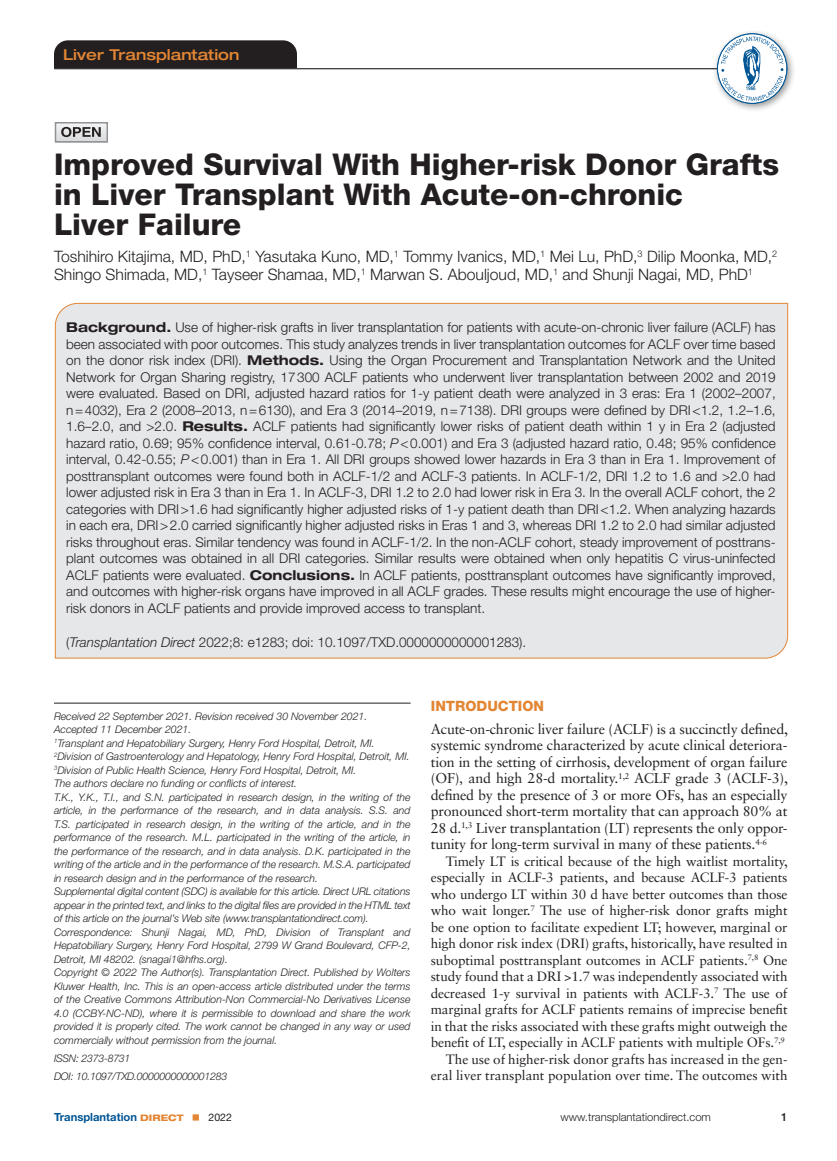
<style>
.page{position:relative;width:837px;height:1161px;background:#fff}
.page>*{position:absolute;margin:0;border:0;box-sizing:border-box;transform-origin:0 0}
.t1{font:800 30px/30px "Helvetica Neue LT Std";color:#231f20}
.t2{font:300 15.75px/18px "Helvetica Neue LT Std";color:#231f20}
.t3{font:500 expanded 15px "Helvetica Neue LT Std";color:#e38634}
.t4{font:14.25px/16.5px "Sabon LT Std";letter-spacing:-.015em;color:#231f20;text-align:justify}
.t5{font:800 14.25px "Helvetica Neue LT Std";color:#e38634}
.t6{font:300 13.5px/16.5px "Helvetica Neue LT Std";color:#231f20;text-align:justify}
.t7{font:13.5px/16.5px "Sabon LT Std";letter-spacing:-.01em;color:#231f20;text-align:right}
.t8{font:300 11.25px "Helvetica Neue LT Std";color:#231f20}
.t9{font:700 11.25px "Helvetica Neue LT Std";color:#005595}
.t10{font:500 11.25px "Helvetica Neue LT Std";color:#231f20}
.t11{font:italic 300 10.5px/13.5px "Helvetica Neue LT Std";color:#231f20}
.t12{font:italic 300 10.5px/18px "Helvetica Neue LT Std";letter-spacing:-.02em;color:#231f20}
.t13{font:10.5px "Helvetica Neue LT Std";color:#231f20}
.s1{font-weight:700;font-stretch:expanded}
.s2{font-style:italic}
.s3{font-weight:800;font-stretch:expanded;font-size:9px;color:#e38634}
</style>
<div class="page">
<div style="left:193px;top:1114px;width:6px;height:7px;background:#e38634"></div>
<hr style="left:54px;top:68px;width:734px;height:1px;background:#231f20">
<img style="left:58px;top:125px;width:47px;height:15px">
<div style="left:55px;top:122px;width:53px;height:21px;border:2px solid #909295"></div>
<svg style="left:61px;top:127px;width:40px;height:10px"></svg>
<div style="left:54px;top:40px;width:243px;height:28px;background:#231f20"></div>
<div style="left:55px;top:303px;width:733px;height:356px;background:#e6e7e9"></div>
<hr style="left:54px;top:703px;width:357px;height:1px;background:#231f20">
<div style="left:713px;top:29px;width:83px;height:84px;background:#231f20;opacity:.45"></div>
<svg style="left:717px;top:34px;width:70px;height:69px"></svg>
<svg style="left:721px;top:37px;width:62px;height:64px"></svg>
<div style="left:717px;top:33px;width:70px;height:71px;border:1px solid #005595;border-radius:50%"></div>
<p class="t3" style="left:63px;top:45px;width:178px">Liver Transplantation</p>
<h1 class="t1" style="left:54px;top:150px;width:727px">Improved Survival With Higher-risk Donor Grafts in Liver Transplant With Acute-on-chronic<br>Liver Failure</h1>
<p class="t2" style="left:54px;top:247px;width:725px">Toshihiro Kitajima, MD, PhD,<sup>1</sup> Yasutaka Kuno, MD,<sup>1</sup> Tommy Ivanics, MD,<sup>1</sup> Mei Lu, PhD,<sup>3</sup> Dilip Moonka, MD,<sup>2<br></sup>Shingo Shimada, MD,<sup>1</sup> Tayseer Shamaa, MD,<sup>1</sup> Marwan S. Abouljoud, MD,<sup>1</sup> and Shunji Nagai, MD, PhD<sup>1</sup></p>
<p class="t6" style="left:66px;top:319px;width:711px"><span class="s1">Background.</span> Use of higher-risk grafts in liver transplantation for patients with acute-on-chronic liver failure (ACLF) has been associated with poor outcomes. This study analyzes trends in liver transplantation outcomes for ACLF over time based on the donor risk index (DRI). <span class="s1">Methods.</span> Using the Organ Procurement and Transplantation Network and the United Network for Organ Sharing registry, 17300 ACLF patients who underwent liver transplantation between 2002 and 2019 were evaluated. Based on DRI, adjusted hazard ratios for 1-y patient death were analyzed in 3 eras: Era 1 (2002–2007, n=4032), Era 2 (2008–2013, n=6130), and Era 3 (2014–2019, n=7138). DRI groups were defined by DRI&lt;1.2, 1.2–1.6, 1.6–2.0, and &gt;2.0. <span class="s1">Results.</span> ACLF patients had significantly lower risks of patient death within 1 y in Era 2 (adjusted hazard ratio, 0.69; 95% confidence interval, 0.61-0.78; <span class="s2">P</span>&lt;0.001) and Era 3 (adjusted hazard ratio, 0.48; 95% confidence interval, 0.42-0.55; <span class="s2">P</span>&lt;0.001) than in Era 1. All DRI groups showed lower hazards in Era 3 than in Era 1. Improvement of posttransplant outcomes were found both in ACLF-1/2 and ACLF-3 patients. In ACLF-1/2, DRI 1.2 to 1.6 and &gt;2.0 had lower adjusted risk in Era 3 than in Era 1. In ACLF-3, DRI 1.2 to 2.0 had lower risk in Era 3. In the overall ACLF cohort, the 2 categories with DRI&gt;1.6 had significantly higher adjusted risks of 1-y patient death than DRI&lt;1.2. When analyzing hazards in each era, DRI&gt;2.0 carried significantly higher adjusted risks in Eras 1 and 3‚ whereas DRI 1.2 to 2.0 had similar adjusted risks throughout eras. Similar tendency was found in ACLF-1/2. In the non-ACLF cohort, steady improvement of posttrans&shy;plant outcomes was obtained in all DRI categories. Similar results were obtained when only hepatitis C virus-uninfected ACLF patients were evaluated. <span class="s1">Conclusions.</span> In ACLF patients, posttransplant outcomes have significantly improved, and outcomes with higher-risk organs have improved in all ACLF grades. These results might encourage the use of higher&shy;risk donors in ACLF patients and provide improved access to transplant.</p>
<p class="t6" style="left:66px;top:634px;width:462px">(<span class="s2">Transplantation Direct</span> 2022;8: e1283; doi: 10.1097/TXD.0000000000001283).</p>
<p class="t11" style="left:54px;top:709px;width:358px">Received 22 September 2021. Revision received 30 November 2021.<br>Accepted 11 December 2021.<br><sup>1</sup>Transplant and Hepatobiliary Surgery, Henry Ford Hospital, Detroit, MI.<br><sup>2</sup>Division of Gastroenterology and Hepatology, Henry Ford Hospital, Detroit, MI.<br><sup>3</sup>Division of Public Health Science, Henry Ford Hospital, Detroit, MI.<br>The authors declare no funding or conflicts of interest.<br>T.K., Y.K., T.I., and S.N. participated in research design, in the writing of the article, in the performance of the research, and in data analysis. S.S. and T.S. participated in research design, in the writing of the article, and in the performance of the research. M.L. participated in the writing of the article, in the performance of the research, and in data analysis. D.K. participated in the writing of the article and in the performance of the research. M.S.A. participated in research design and in the performance of the research.<br>Supplemental digital content (SDC) is available for this article. Direct URL citations appear in the printed text, and links to the digital files are provided in the HTML text of this article on the journal’s Web site (www.transplantationdirect.com).<br>Correspondence: Shunji Nagai, MD, PhD, Division of Transplant and Hepatobiliary Surgery, Henry Ford Hospital, 2799 W Grand Boulevard, CFP-2, Detroit, MI 48202. (snagai1@hfhs.org).<br>Copyright © 2022 The Author(s). Transplantation Direct. Published by Wolters Kluwer Health, Inc. This is an open-access article distributed under the terms of the Creative Commons Attribution-Non Commercial-No Derivatives License 4.0 (CCBY-NC-ND), where it is permissible to download and share the work provided it is properly cited. The work cannot be changed in any way or used commercially without permission from the journal.</p>
<p class="t12" style="left:54px;top:1049px;width:175px">ISSN: 2373-8731<br>DOI: 10.1097/TXD.0000000000001283</p>
<p class="t5" style="left:431px;top:698px;width:115px">INTRODUCTION</p>
<p class="t4" style="left:431px;top:721px;width:359px">Acute-on-chronic liver failure (ACLF) is a succinctly defined, systemic syndrome characterized by acute clinical deteriora&shy;tion in the setting of cirrhosis, development of organ failure (OF)‚ and high 28-d mortality.<sup>1,2</sup> ACLF grade 3 (ACLF-3), defined by the presence of 3 or more OFs, has an especially pronounced short-term mortality that can approach 80% at 28 d.<sup>1,3</sup> Liver transplantation (LT) represents the only oppor&shy;tunity for long-term survival in many of these patients.<sup>4-6</sup></p>
<p class="t7" style="left:431px;top:853px;width:359px">Timely LT is critical because of the high waitlist mortality, especially in ACLF-3 patients, and because ACLF-3 patients who undergo LT within 30 d have better outcomes than those who wait longer.<sup>7</sup> The use of higher-risk donor grafts might be one option to facilitate expedient LT; however, marginal or high donor risk index (DRI) grafts, historically, have resulted in suboptimal posttransplant outcomes in ACLF patients.<sup>7,8</sup> One study found that a DRI &gt;1.7 was independently associated with decreased 1-y survival in patients with ACLF-3.<sup>7</sup> The use of marginal grafts for ACLF patients remains of imprecise benefit in that the risks associated with these grafts might outweigh the benefit of LT, especially in ACLF patients with multiple OFs.<sup>7,9<br></sup>The use of higher-risk donor grafts has increased in the gen&shy;eral liver transplant population over time. The outcomes with</p>
<p class="t9" style="left:54px;top:1110px;width:131px">Transplantation <span class="s3">DIRECT</span></p>
<p class="t13" style="left:209px;top:1111px;width:25px">2022</p>
<p class="t8" style="left:561px;top:1110px;width:152px">www.transplantationdirect.com</p>
<p class="t10" style="left:781px;top:1110px;width:8px">1</p>
</div>
